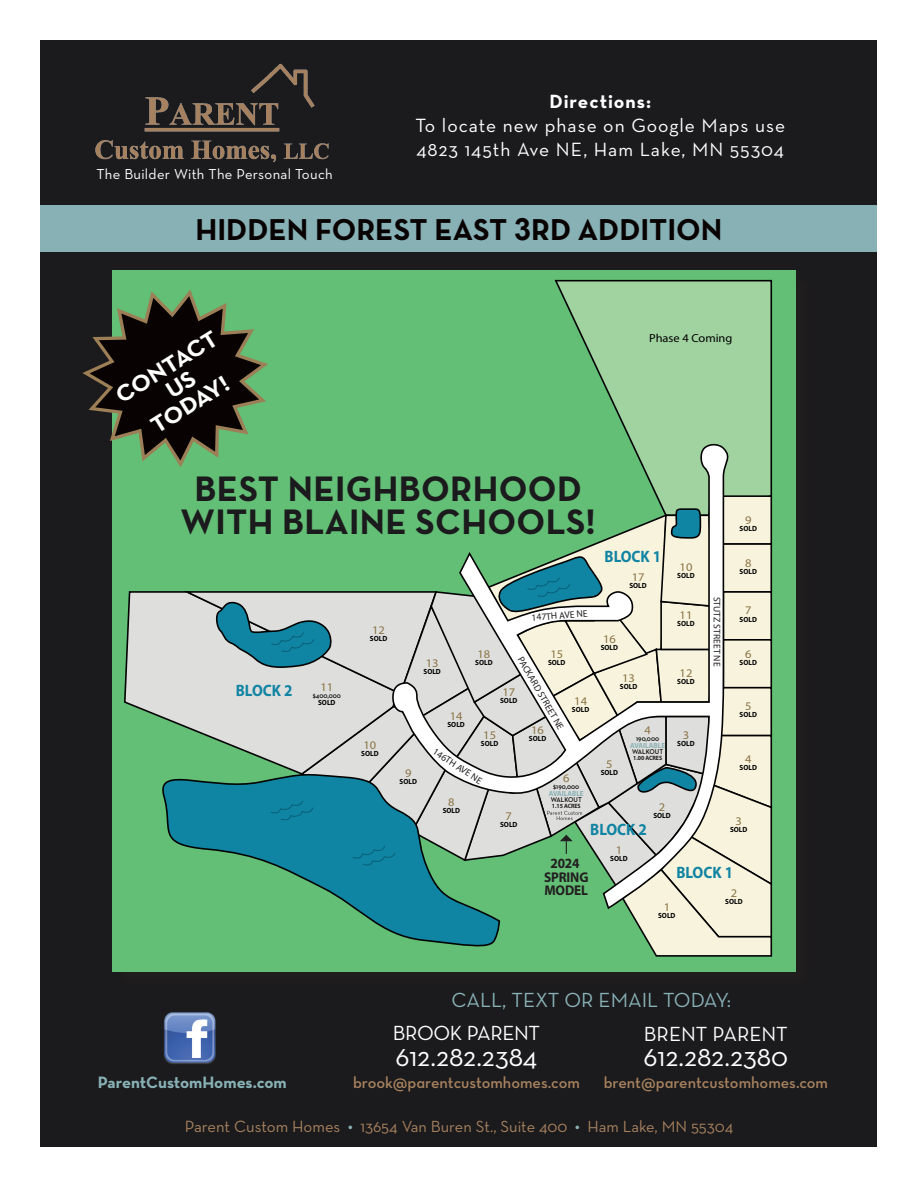
<style>
.page{position:relative;width:918px;height:1188px;background:#fff}
.page>*{position:absolute;margin:0;border:0;box-sizing:border-box;transform-origin:0 0}
.t1{font:700 36px/33.9px "Neutraface Text";letter-spacing:.01em;color:#1b1a1c;text-align:center}
.t2{font:700 30.75px "Neutraface Text";color:#080302}
.t3{font:27.75px "Neutraface Text";color:#fff}
.t4{font:700 23.4px/22px "Neutraface Text";color:#fff;text-align:center;scale:1.07 1}
.t5{font:20.85px "Neutraface Text";color:#88b1b6}
.t6{font:20.85px "Neutraface Text";color:#fff}
.t7{font:20.85px "Neutraface Text";letter-spacing:-.02em;color:#fff}
.t8{font:19.5px "Neutraface Text";letter-spacing:.05em;color:#fff}
.t9{font:700 19.5px "Neutraface Text";letter-spacing:.05em;color:#fff}
.t10{font:700 16.8px "Neutraface Text";color:#88b1b6}
.t11{font:700 16.5px "Myriad Pro";color:#1184a3;scale:.91 1}
.t12{font:16.35px "Neutraface Text";color:#a5815f}
.t13{font:16.2px "Neutraface Text Demi Alt";color:#a5815f}
.t14{font:14.7px "Neutraface Text";letter-spacing:.02em;color:#fff}
.t15{font:700 14.1px/13.2px "Myriad Pro";letter-spacing:-.01em;color:#231f20;text-align:center;scale:.94 1}
.t16{font:11.7px "Myriad Pro";color:#8b7346;scale:1.07 1}
.t17{font:11.7px "Myriad Pro";color:#010101;scale:1.07 1}
.t18{font:9.6px "Myriad Pro";color:#231f20}
.t19{font:700 7.5px "Myriad Pro";color:#010101;scale:.94 1}
.t20{font:700 7.5px "Myriad Pro";color:#88b1b6;scale:.94 1}
.t21{font:600 7.05px "Neutraface Text";color:#010101;scale:.94 1}
.t22{font:700 6.3px "Myriad Pro";letter-spacing:-.01em;color:#231f20;scale:.94 1}
.s1{font-family:"Arial"}
.s2{font-size:16.65px}
.s3{font-weight:700;font-size:16.65px;color:#88b1b6}
</style>
<div class="page">
<div style="left:40px;top:40px;width:838px;height:1108px;background:#1b1a1c"></div>
<div style="left:40px;top:205px;width:838px;height:47px;background:#88b1b6"></div>
<div style="left:115px;top:272px;width:699px;height:717px;background:#231f20"></div>
<div style="left:112px;top:270px;width:684px;height:702px;background:#63be76"></div>
<svg style="left:554px;top:279px;width:219px;height:216px"></svg>
<svg style="left:124px;top:591px;width:56px;height:135px;background:#c4cfc4"></svg>
<svg style="left:554px;top:443px;width:179px;height:52px"></svg>
<svg style="left:162px;top:778px;width:18px;height:67px"></svg>
<svg style="left:180px;top:495px;width:593px;height:462px"></svg>
<img style="left:95px;top:63px;width:234px;height:99px">
<svg style="left:82px;top:290px;width:186px;height:177px"></svg>
<img style="left:164px;top:1012px;width:52px;height:52px">
<p class="t14" style="left:96px;top:165px;width:238px">The Builder With The Personal Touch</p>
<p class="t9" style="left:549px;top:89px;width:103px">Directions:</p>
<p class="t8" style="left:415px;top:113px;width:371px">To locate new phase on Google Maps use</p>
<p class="t8" style="left:417px;top:137px;width:369px">4823 145th Ave NE, Ham Lake, MN 55304</p>
<p class="t2" style="left:196px;top:210px;width:528px">HIDDEN FOREST EAST <span class="s1">3</span>RD ADDITION</p>
<p class="t4" style="left:112px;top:388px;width:110px;rotate:-32deg">CONTACT</p>
<p class="t4" style="left:135px;top:399px;width:83px;rotate:-32deg">US<br>TODAY!</p>
<p class="t17" style="left:649px;top:330px;width:79px">Phase 4 Coming</p>
<p class="t1" style="left:180px;top:471px;width:417px">BEST NEIGHBORHOOD<br>WITH BLAINE SCHOOLS!</p>
<p class="t11" style="left:605px;top:546px;width:64px">BLOCK 1</p>
<p class="t16" style="left:632px;top:570px;width:13px">17</p>
<p class="t19" style="left:629px;top:581px;width:20px">SOLD</p>
<p class="t16" style="left:680px;top:560px;width:13px">10</p>
<p class="t19" style="left:677px;top:571px;width:20px">SOLD</p>
<p class="t11" style="left:236px;top:680px;width:64px">BLOCK 2</p>
<p class="t16" style="left:320px;top:680px;width:13px">11</p>
<p class="t21" style="left:313px;top:691px;width:31px">$400,000</p>
<p class="t19" style="left:318px;top:697px;width:20px">SOLD</p>
<p class="t16" style="left:372px;top:623px;width:13px">12</p>
<p class="t19" style="left:370px;top:633px;width:20px">SOLD</p>
<p class="t16" style="left:364px;top:737px;width:13px">10</p>
<p class="t19" style="left:361px;top:748px;width:20px">SOLD</p>
<p class="t18" style="left:531px;top:612px;width:58px;rotate:-5deg">147TH AVE NE</p>
<p class="t18" style="left:525px;top:654px;width:84px;rotate:60deg">PACKARD STREET NE</p>
<p class="t16" style="left:680px;top:608px;width:13px">11</p>
<p class="t19" style="left:677px;top:619px;width:20px">SOLD</p>
<p class="t16" style="left:603px;top:632px;width:13px">16</p>
<p class="t19" style="left:601px;top:643px;width:20px">SOLD</p>
<p class="t16" style="left:478px;top:646px;width:13px">18</p>
<p class="t19" style="left:475px;top:657px;width:20px">SOLD</p>
<p class="t16" style="left:550px;top:646px;width:13px">15</p>
<p class="t19" style="left:548px;top:657px;width:20px">SOLD</p>
<p class="t16" style="left:426px;top:656px;width:13px">13</p>
<p class="t19" style="left:424px;top:667px;width:20px">SOLD</p>
<p class="t16" style="left:680px;top:666px;width:13px">12</p>
<p class="t19" style="left:677px;top:676px;width:20px">SOLD</p>
<p class="t16" style="left:622px;top:670px;width:13px">13</p>
<p class="t19" style="left:620px;top:681px;width:20px">SOLD</p>
<p class="t16" style="left:502px;top:685px;width:13px">17</p>
<p class="t19" style="left:500px;top:695px;width:20px">SOLD</p>
<p class="t16" style="left:574px;top:694px;width:13px">14</p>
<p class="t19" style="left:572px;top:705px;width:20px">SOLD</p>
<p class="t16" style="left:450px;top:709px;width:13px">14</p>
<p class="t19" style="left:447px;top:719px;width:20px">SOLD</p>
<p class="t16" style="left:531px;top:723px;width:13px">16</p>
<p class="t19" style="left:529px;top:734px;width:20px">SOLD</p>
<p class="t16" style="left:645px;top:723px;width:7px">4</p>
<p class="t21" style="left:636px;top:734px;width:26px">190,000</p>
<p class="t20" style="left:630px;top:740px;width:39px">AVAILABLE</p>
<p class="t21" style="left:632px;top:748px;width:34px">WALKOUT</p>
<p class="t22" style="left:633px;top:754px;width:32px">1.00 ACRES</p>
<p class="t16" style="left:683px;top:728px;width:7px">3</p>
<p class="t19" style="left:677px;top:739px;width:20px">SOLD</p>
<p class="t16" style="left:483px;top:728px;width:13px">15</p>
<p class="t19" style="left:481px;top:739px;width:20px">SOLD</p>
<p class="t18" style="left:437px;top:746px;width:58px;rotate:33deg">146TH AVE NE</p>
<p class="t16" style="left:606px;top:757px;width:7px">5</p>
<p class="t19" style="left:601px;top:767px;width:20px">SOLD</p>
<p class="t16" style="left:405px;top:766px;width:7px">9</p>
<p class="t19" style="left:400px;top:777px;width:20px">SOLD</p>
<p class="t16" style="left:563px;top:771px;width:7px">6</p>
<p class="t21" style="left:553px;top:782px;width:29px">$190,000</p>
<p class="t20" style="left:549px;top:788px;width:39px">AVAILABLE</p>
<p class="t21" style="left:551px;top:796px;width:34px">WALKOUT</p>
<p class="t22" style="left:552px;top:802px;width:32px">1.15 ACRES</p>
<p class="t16" style="left:448px;top:795px;width:7px">8</p>
<p class="t19" style="left:443px;top:806px;width:20px">SOLD</p>
<p class="t16" style="left:659px;top:800px;width:7px">2</p>
<p class="t19" style="left:653px;top:810px;width:20px">SOLD</p>
<p class="t16" style="left:506px;top:809px;width:7px">7</p>
<p class="t19" style="left:500px;top:820px;width:20px">SOLD</p>
<p class="t11" style="left:590px;top:818px;width:64px">BLOCK 2</p>
<p class="t18" style="left:723px;top:597px;width:71px;rotate:90deg">STUTZ STREET NE</p>
<p class="t16" style="left:745px;top:512px;width:7px">9</p>
<p class="t19" style="left:740px;top:523px;width:20px">SOLD</p>
<p class="t16" style="left:745px;top:555px;width:7px">8</p>
<p class="t19" style="left:740px;top:566px;width:20px">SOLD</p>
<p class="t16" style="left:745px;top:603px;width:7px">7</p>
<p class="t19" style="left:740px;top:614px;width:20px">SOLD</p>
<p class="t16" style="left:745px;top:646px;width:7px">6</p>
<p class="t19" style="left:740px;top:657px;width:20px">SOLD</p>
<p class="t16" style="left:745px;top:699px;width:7px">5</p>
<p class="t19" style="left:740px;top:710px;width:20px">SOLD</p>
<p class="t16" style="left:745px;top:752px;width:7px">4</p>
<p class="t19" style="left:740px;top:763px;width:20px">SOLD</p>
<p class="t16" style="left:736px;top:814px;width:7px">3</p>
<p class="t19" style="left:730px;top:825px;width:20px">SOLD</p>
<p class="t15" style="left:544px;top:856px;width:49px">2024<br>SPRING<br>MODEL</p>
<p class="t16" style="left:616px;top:843px;width:7px">1</p>
<p class="t19" style="left:610px;top:854px;width:20px">SOLD</p>
<p class="t11" style="left:676px;top:862px;width:64px">BLOCK 1</p>
<p class="t16" style="left:664px;top:900px;width:7px">1</p>
<p class="t19" style="left:658px;top:911px;width:20px">SOLD</p>
<p class="t16" style="left:731px;top:886px;width:7px">2</p>
<p class="t19" style="left:725px;top:897px;width:20px">SOLD</p>
<p class="t10" style="left:98px;top:1071px;width:190px">ParentCustomHomes.com</p>
<p class="t5" style="left:452px;top:987px;width:281px">CALL, TEXT OR EMAIL TODAY:</p>
<p class="t7" style="left:393px;top:1020px;width:149px">BROOK PARENT</p>
<p class="t3" style="left:396px;top:1039px;width:143px">612.282.2384</p>
<p class="t13" style="left:353px;top:1072px;width:228px">brook@parentcustomhomes.com</p>
<p class="t6" style="left:644px;top:1020px;width:145px">BRENT PARENT</p>
<p class="t3" style="left:644px;top:1039px;width:146px">612.282.2380</p>
<p class="t13" style="left:604px;top:1072px;width:226px">brent@parentcustomhomes.com</p>
<p class="t12" style="left:185px;top:1116px;width:550px"><span class="s2">Parent Custom Homes</span> <span class="s3">•</span> 13654 Van Buren St., Suite 400 <span class="s3">•</span> Ham Lake, MN 55304</p>
</div>
